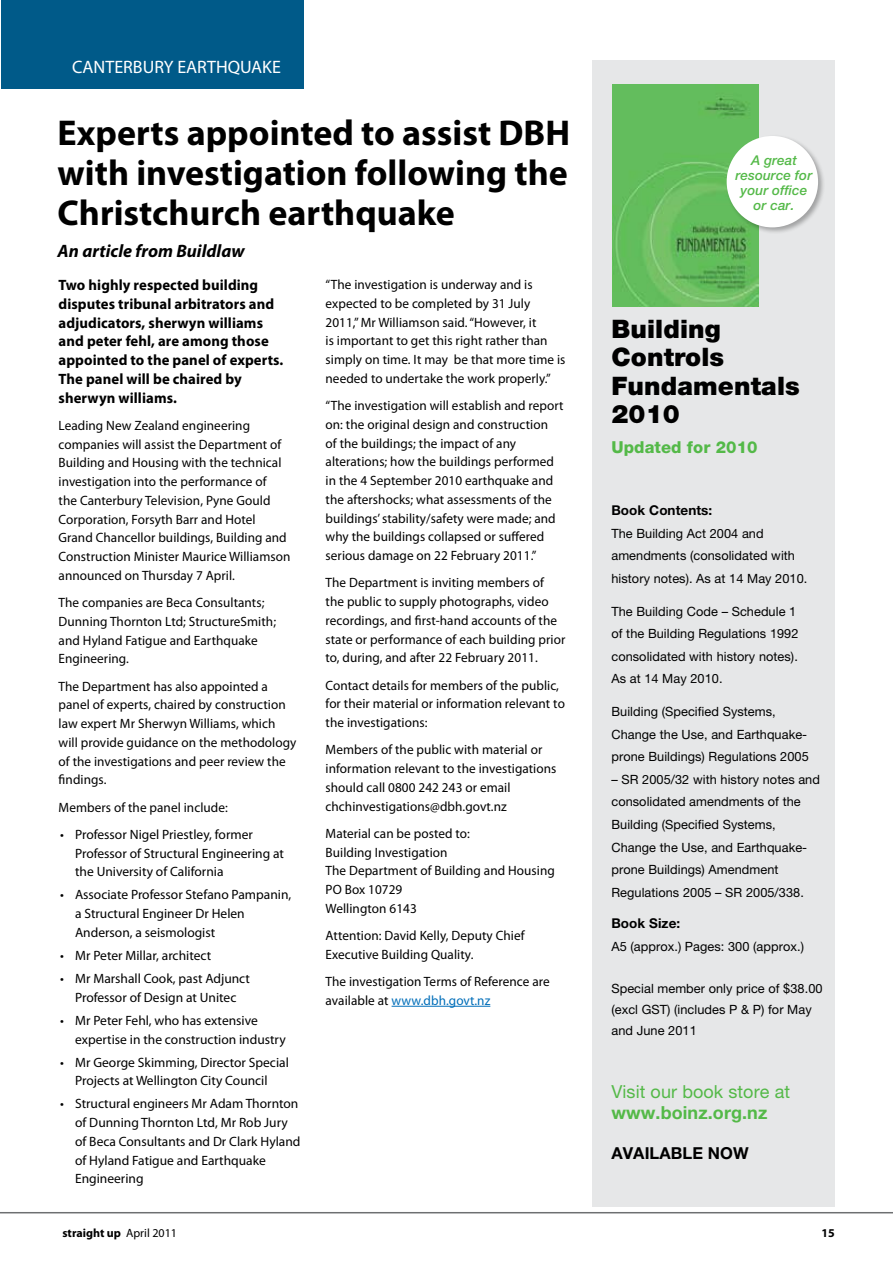
<style>
.page{position:relative;width:893px;height:1263px;background:#fff}
.page>*{position:absolute;margin:0;border:0;box-sizing:border-box;transform-origin:0 0}
.t1{font:700 36px/40.2px "Myriad Pro";color:#000;text-align:justify}
.t2{font:900 25.5px/28.5px "Helvetica Neue LT Pro";letter-spacing:.005em;color:#000}
.t3{font:italic 700 18px "Myriad Pro";color:#000}
.t4{font:18px "Myriad Pro";color:#fff}
.t5{font:18px "Helvetica Neue LT Pro";letter-spacing:.005em;color:#54b948}
.t6{font:700 18px "Helvetica Neue LT Pro";letter-spacing:.005em;color:#54b948}
.t7{font:800 16.5px "Helvetica Neue LT Pro";letter-spacing:.005em;color:#54b948}
.t8{font:700 16.5px "Helvetica Neue LT Pro";letter-spacing:.005em;color:#000}
.t9{font:700 15px/18.8px "Myriad Pro";letter-spacing:.005em;color:#000}
.t10{font:13.5px/18.8px "Myriad Pro";letter-spacing:.005em;color:#000}
.t11{font:italic 500 13.5px/15px "Helvetica Neue LT Pro";letter-spacing:.005em;color:#54b948;text-align:center}
.t12{font:700 13.5px "Helvetica Neue LT Pro";letter-spacing:.005em;color:#000}
.t13{font:12.75px/22.5px "Helvetica Neue LT Pro";letter-spacing:.005em;color:#000}
.t14{font:700 12px "Myriad Pro";color:#000}
.s1{color:#006eb9}
.s2{font-weight:400}
</style>
<div class="page">
<hr style="left:0;top:1212px;width:893px;height:1px;background:#6d6f71">
<hr style="left:392px;top:1006px;width:98px;height:1px;background:#006eb9">
<div style="left:1px;top:0;width:303px;height:89px;background:#005a89"></div>
<div style="left:592px;top:60px;width:242px;height:1146px;background:#e6e7e8"></div>
<img style="left:612px;top:84px;width:147px;height:222px">
<div style="left:725px;top:134px;width:100px;height:101px;background:#000;opacity:.3"></div>
<div style="left:727px;top:136px;width:91px;height:91px;background:#fff;border-radius:50%"></div>
<h3 class="t4" style="left:72px;top:56px;width:210px">CANTERBURY EARTHQUAKE</h3>
<h1 class="t1" style="left:58px;top:111px;width:514px">Experts appointed to assist DBH with investigation following the Christchurch earthquake</h1>
<h3 class="t3" style="left:58px;top:239px;width:188px">An article from Buildlaw</h3>
<p class="t9" style="left:59px;top:275px;width:226px">Two highly respected building disputes tribunal arbitrators and adjudicators, sherwyn williams and peter fehl, are among those appointed to the panel of experts.<br>The panel will be chaired by sherwyn williams.</p>
<p class="t10" style="left:59px;top:416px;width:233px">Leading New Zealand engineering companies will assist the Department of Building and Housing with the technical investigation into the performance of<br>the Canterbury Television, Pyne Gould Corporation, Forsyth Barr and Hotel Grand Chancellor buildings, Building and Construction Minister Maurice Williamson announced on Thursday 7 April.</p>
<p class="t10" style="left:59px;top:593px;width:219px">The companies are Beca Consultants;<br>Dunning Thornton Ltd; StructureSmith; and Hyland Fatigue and Earthquake<br>Engineering.</p>
<p class="t10" style="left:59px;top:677px;width:239px">The Department has also appointed a panel of experts, chaired by construction law expert Mr Sherwyn Williams, which will provide guidance on the methodology of the investigations and peer review the findings.</p>
<p class="t10" style="left:59px;top:798px;width:171px">Members of the panel include:</p>
<p class="t10" style="left:75px;top:825px;width:210px;text-indent:-15px">• Professor Nigel Priestley, former<br>Professor of Structural Engineering at the University of California</p>
<p class="t10" style="left:75px;top:885px;width:218px;text-indent:-15px">• Associate Professor Stefano Pampanin, a Structural Engineer Dr Helen<br>Anderson, a seismologist</p>
<p class="t10" style="left:60px;top:946px;width:153px">• Mr Peter Millar, architect</p>
<p class="t10" style="left:60px;top:969px;width:191px;text-align:center">• Mr Marshall Cook, past Adjunct<br>Professor of Design at Unitec</p>
<p class="t10" style="left:75px;top:1011px;width:212px;text-indent:-15px">• Mr Peter Fehl, who has extensive expertise in the construction industry</p>
<p class="t10" style="left:60px;top:1052px;width:230px;text-align:center">• Mr George Skimming, Director Special<br>Projects at Wellington City Council</p>
<p class="t10" style="left:75px;top:1094px;width:227px;text-indent:-15px">• Structural engineers Mr Adam Thornton of Dunning Thornton Ltd, Mr Rob Jury of Beca Consultants and Dr Clark Hyland of Hyland Fatigue and Earthquake<br>Engineering</p>
<p class="t10" style="left:326px;top:275px;width:241px">“The investigation is underway and is expected to be completed by 31 July 2011,” Mr Williamson said. “However, it<br>is important to get this right rather than simply on time. It may be that more time is needed to undertake the work properly.”</p>
<p class="t10" style="left:326px;top:396px;width:240px">“The investigation will establish and report on: the original design and construction<br>of the buildings; the impact of any alterations; how the buildings performed in the 4 September 2010 earthquake and the aftershocks; what assessments of the buildings’ stability/safety were made; and why the buildings collapsed or suffered serious damage on 22 February 2011.”</p>
<p class="t10" style="left:326px;top:573px;width:241px">The Department is inviting members of the public to supply photographs, video recordings, and first-hand accounts of the state or performance of each building prior to, during, and after 22 February 2011.</p>
<p class="t10" style="left:326px;top:675px;width:241px">Contact details for members of the public, for their material or information relevant to the investigations:</p>
<p class="t10" style="left:326px;top:740px;width:232px">Members of the public with material or information relevant to the investigations should call 0800 242 243 or email chchinvestigations@dbh.govt.nz</p>
<p class="t10" style="left:326px;top:824px;width:231px">Material can be posted to:<br>Building Investigation<br>The Department of Building and Housing<br>PO Box 10729<br>Wellington 6143</p>
<p class="t10" style="left:326px;top:926px;width:201px">Attention: David Kelly, Deputy Chief<br>Executive Building Quality.</p>
<p class="t10" style="left:326px;top:972px;width:226px">The investigation Terms of Reference are available at <span class="s1">www.dbh.govt.nz</span></p>
<p class="t11" style="left:736px;top:152px;width:78px">A great resource for your office or car.</p>
<h2 class="t2" style="left:611px;top:314px;width:190px">Building<br>Controls<br>Fundamentals<br>2010</h2>
<p class="t7" style="left:611px;top:438px;width:148px">Updated for 2010</p>
<p class="t12" style="left:611px;top:502px;width:102px">Book Contents:</p>
<p class="t13" style="left:611px;top:522px;width:198px">The Building Act 2004 and amendments (consolidated with history notes). As at 14 May 2010.</p>
<p class="t13" style="left:611px;top:600px;width:189px">The Building Code – Schedule 1 of the Building Regulations 1992 consolidated with history notes).<br>As at 14 May 2010.</p>
<p class="t13" style="left:611px;top:700px;width:199px">Building (Specified Systems,<br>Change the Use, and Earthquake&shy;prone Buildings) Regulations 2005</p>
<p class="t13" style="left:611px;top:768px;width:210px">– SR 2005/32 with history notes and consolidated amendments of the<br>Building (Specified Systems,<br>Change the Use, and Earthquake&shy;prone Buildings) Amendment<br>Regulations 2005 – SR 2005/338.</p>
<p class="t12" style="left:611px;top:915px;width:70px">Book Size:</p>
<p class="t13" style="left:611px;top:935px;width:194px">A5 (approx.) Pages: 300 (approx.)</p>
<p class="t13" style="left:611px;top:977px;width:213px;line-height:21px">Special member only price of $38.00 (excl GST) (includes P &amp; P) for May and June 2011</p>
<h3 class="t5" style="left:611px;top:1080px;width:180px">Visit our book store at</h3>
<h3 class="t6" style="left:611px;top:1101px;width:157px">www.boinz.org.nz</h3>
<p class="t8" style="left:611px;top:1143px;width:139px">AVAILABLE NOW</p>
<p class="t14" style="left:62px;top:1225px;width:116px">straight up <span class="s2">April 2011</span></p>
<p class="t14" style="left:821px;top:1225px;width:15px">15</p>
</div>
